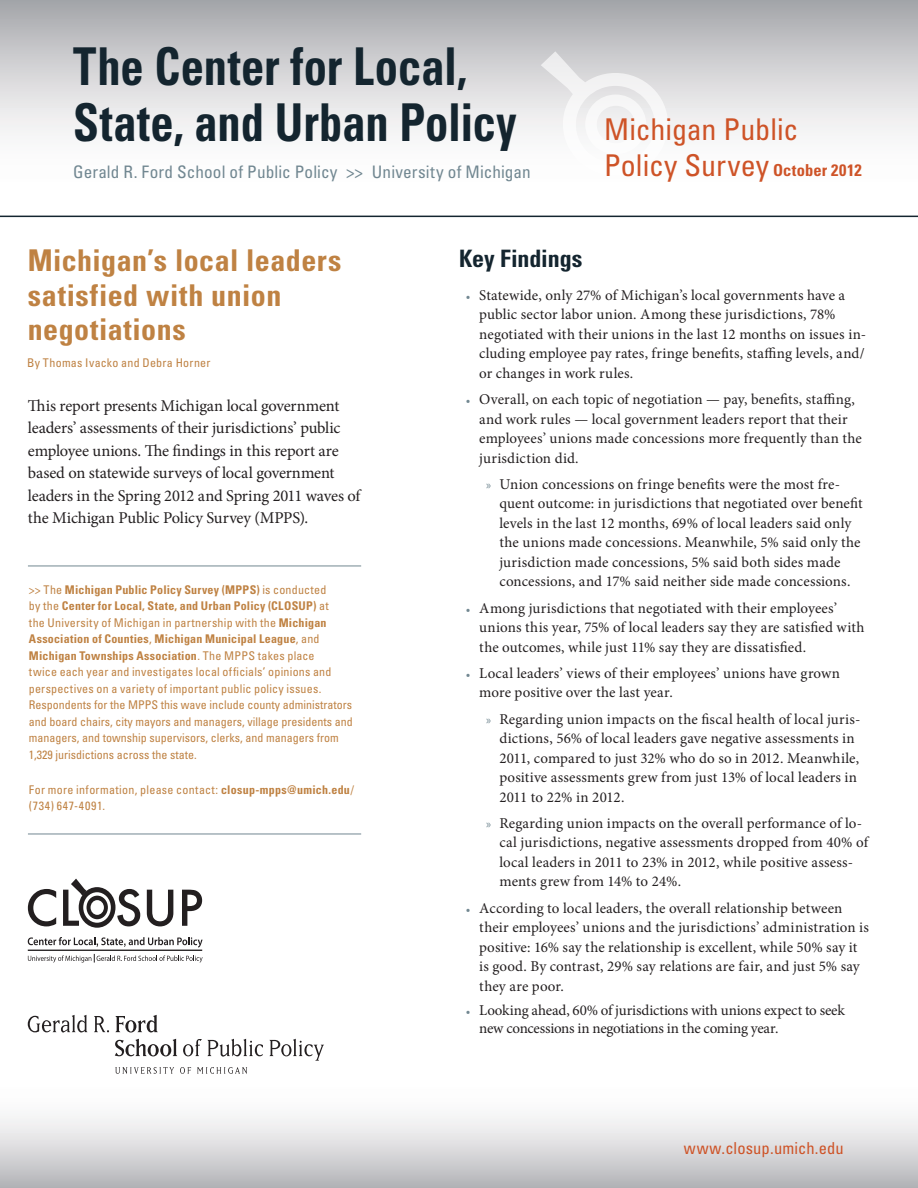
<style>
.page{position:relative;width:918px;height:1188px;background:#fff}
.page>*{position:absolute;margin:0;border:0;box-sizing:border-box;transform-origin:0 0}
.inside_footer_-_url{font:700 condensed 52.2px "Univers LT Std";color:#14252f;scale:.89 1}
.t1{font:700 condensed 30px/34.5px "Univers LT Std";letter-spacing:.015em;color:#bf8243}
.inside_footer_-_url-2{font:condensed 30px "Univers LT Std";color:#ce5327}
.sub_title{font:700 condensed 24px "Univers LT Std";letter-spacing:-.005em;color:#14252f}
.inside_footer_-_url-3{font:condensed 17.25px "Univers LT Std";letter-spacing:.005em;color:#718791}
.t2{font:16.5px/22.5px "Minion Pro";letter-spacing:-.01em;color:#231f20}
.inside_footer_-_url-4{font:condensed 16.5px "Univers LT Std";letter-spacing:.01em;color:#ce5327}
.bullets{font:15px/19.5px "Minion Pro";letter-spacing:.005em;color:#231f20}
.bullets_-_2nd_level{font:15px/19.5px "Minion Pro";letter-spacing:.005em;color:#231f20}
.callout_-_dark_orang{font:condensed 12px/16.5px "Univers LT Std";letter-spacing:.01em;color:#bf8243}
.callout_-_dark_orang-2{font:condensed 12px/16.5px "Univers LT Std";letter-spacing:.03em;color:#bf8243}
.s1{font-weight:700;font-size:16.5px}
.s2{font-weight:700}
.s3{font-size:12px;color:#718791}
.s4{font-family:"Myriad Pro";font-size:12px;color:#718791}
</style>
<div class="page">
<div style="left:0;top:1074px;width:918px;height:114px;background:linear-gradient(to bottom,#fff,#bdbdc0)"></div>
<svg style="left:28px;top:889px;width:28px;height:37px"></svg>
<svg style="left:147px;top:890px;width:26px;height:36px"></svg>
<svg style="left:182px;top:890px;width:20px;height:36px"></svg>
<svg style="left:63px;top:879px;width:77px;height:49px"></svg>
<hr style="left:28px;top:950px;width:174px;height:1px;background:#231f20">
<svg style="left:28px;top:937px;width:175px;height:11px"></svg>
<svg style="left:28px;top:954px;width:175px;height:9px"></svg>
<svg style="left:28px;top:1015px;width:60px;height:18px"></svg>
<svg style="left:94px;top:1016px;width:15px;height:16px"></svg>
<svg style="left:115px;top:1015px;width:43px;height:18px"></svg>
<svg style="left:115px;top:1039px;width:62px;height:17px"></svg>
<svg style="left:183px;top:1039px;width:80px;height:18px"></svg>
<svg style="left:269px;top:1039px;width:55px;height:22px"></svg>
<svg style="left:115px;top:1067px;width:59px;height:7px"></svg>
<svg style="left:180px;top:1067px;width:11px;height:7px"></svg>
<svg style="left:197px;top:1067px;width:50px;height:7px"></svg>
<hr style="left:28px;top:566px;width:333px;height:1px;background:#718791">
<hr style="left:28px;top:834px;width:333px;height:1px;background:#718791">
<div style="left:0;top:0;width:918px;height:202px;background:linear-gradient(to bottom,#afb0b3,#fff)"></div>
<hr style="left:0;top:216px;width:918px;height:1px;background:#14252f">
<svg style="left:541px;top:51px;width:127px;height:125px"></svg>
<p class="inside_footer_-_url" style="left:73px;top:34px;width:444px">The Center for Local,</p>
<p class="inside_footer_-_url" style="left:73px;top:90px;width:500px">State, and Urban Policy</p>
<p class="inside_footer_-_url-3" style="left:73px;top:161px;width:459px">Gerald R. Ford School of Public Policy &gt;&gt; University of Michigan</p>
<p class="inside_footer_-_url-2" style="left:604px;top:111px;width:196px">Michigan Public</p>
<p class="inside_footer_-_url-2" style="left:604px;top:147px;width:259px">Policy Survey <span class="s1">October 2012</span></p>
<p class="t1" style="left:28px;top:243px;width:315px">Michigan’s local leaders satisfied with union negotiations</p>
<p class="callout_-_dark_orang" style="left:27px;top:355px;width:185px">By Thomas Ivacko and Debra Horner</p>
<p class="t2" style="left:28px;top:394px;width:334px">This report presents Michigan local government leaders’ assessments of their jurisdictions’ public employee unions. The findings in this report are based on statewide surveys of local government leaders in the Spring 2012 and Spring 2011 waves of the Michigan Public Policy Survey (MPPS).</p>
<p class="callout_-_dark_orang" style="left:29px;top:581px;width:325px">&gt;&gt; The <span class="s2">Michigan Public Policy Survey (MPPS)</span> is conducted<br>by the <span class="s2">Center for Local, State, and Urban Policy (CLOSUP)</span> at<br>the University of Michigan in partnership with the <span class="s2">Michigan Association of Counties</span>, <span class="s2">Michigan Municipal League</span>, and <span class="s2">Michigan Townships Association</span>. The MPPS takes place<br>twice each year and investigates local officials’ opinions and perspectives on a variety of important public policy issues.<br>Respondents for the MPPS this wave include county administrators and board chairs, city mayors and managers, village presidents and managers, and township supervisors, clerks, and managers from 1,329 jurisdictions across the state.</p>
<p class="callout_-_dark_orang-2" style="left:29px;top:781px;width:327px">For more information, please contact: <span class="s2">closup-mpps@umich.edu</span>/ (734) 647-4091.</p>
<p class="sub_title" style="left:459px;top:244px;width:125px">Key Findings</p>
<p class="bullets" style="left:479px;top:285px;width:388px;text-indent:-14px"><span class="s3">•</span> Statewide, only 27% of Michigan’s local governments have a public sector labor union. Among these jurisdictions, 78% negotiated with their unions in the last 12 months on issues in&shy;cluding employee pay rates, fringe benefits, staffing levels, and/ or changes in work rules.</p>
<p class="bullets" style="left:479px;top:390px;width:384px;text-indent:-14px"><span class="s3">•</span> Overall, on each topic of negotiation — pay, benefits, staffing, and work rules — local government leaders report that their employees’ unions made concessions more frequently than the jurisdiction did.</p>
<p class="bullets_-_2nd_level" style="left:500px;top:474px;width:365px;text-indent:-14px"><span class="s4">»</span> Union concessions on fringe benefits were the most fre&shy;quent outcome: in jurisdictions that negotiated over benefit levels in the last 12 months, 69% of local leaders said only the unions made concessions. Meanwhile, 5% said only the jurisdiction made concessions, 5% said both sides made concessions, and 17% said neither side made concessions.</p>
<p class="bullets" style="left:479px;top:598px;width:387px;text-indent:-14px"><span class="s3">•</span> Among jurisdictions that negotiated with their employees’ unions this year, 75% of local leaders say they are satisfied with the outcomes, while just 11% say they are dissatisfied.</p>
<p class="bullets" style="left:479px;top:663px;width:362px;text-indent:-14px"><span class="s3">•</span> Local leaders’ views of their employees’ unions have grown more positive over the last year.</p>
<p class="bullets_-_2nd_level" style="left:500px;top:709px;width:362px;text-indent:-14px"><span class="s4">»</span> Regarding union impacts on the fiscal health of local juris&shy;dictions, 56% of local leaders gave negative assessments in 2011, compared to just 32% who do so in 2012. Meanwhile, positive assessments grew from just 13% of local leaders in 2011 to 22% in 2012.</p>
<p class="bullets_-_2nd_level" style="left:500px;top:813px;width:370px;text-indent:-14px"><span class="s4">»</span> Regarding union impacts on the overall performance of lo&shy;cal jurisdictions, negative assessments dropped from 40% of local leaders in 2011 to 23% in 2012, while positive assess&shy;ments grew from 14% to 24%.</p>
<p class="bullets" style="left:479px;top:898px;width:391px;text-indent:-14px"><span class="s3">•</span> According to local leaders, the overall relationship between their employees’ unions and the jurisdictions’ administration is positive: 16% say the relationship is excellent, while 50% say it is good. By contrast, 29% say relations are fair, and just 5% say they are poor.</p>
<p class="bullets" style="left:479px;top:1002px;width:367px;line-height:18px;text-indent:-14px"><span class="s3">•</span> Looking ahead, 60% of jurisdictions with unions expect to seek new concessions in negotiations in the coming year.</p>
<p class="inside_footer_-_url-4" style="left:684px;top:1138px;width:161px">www.closup.umich.edu</p>
</div>
